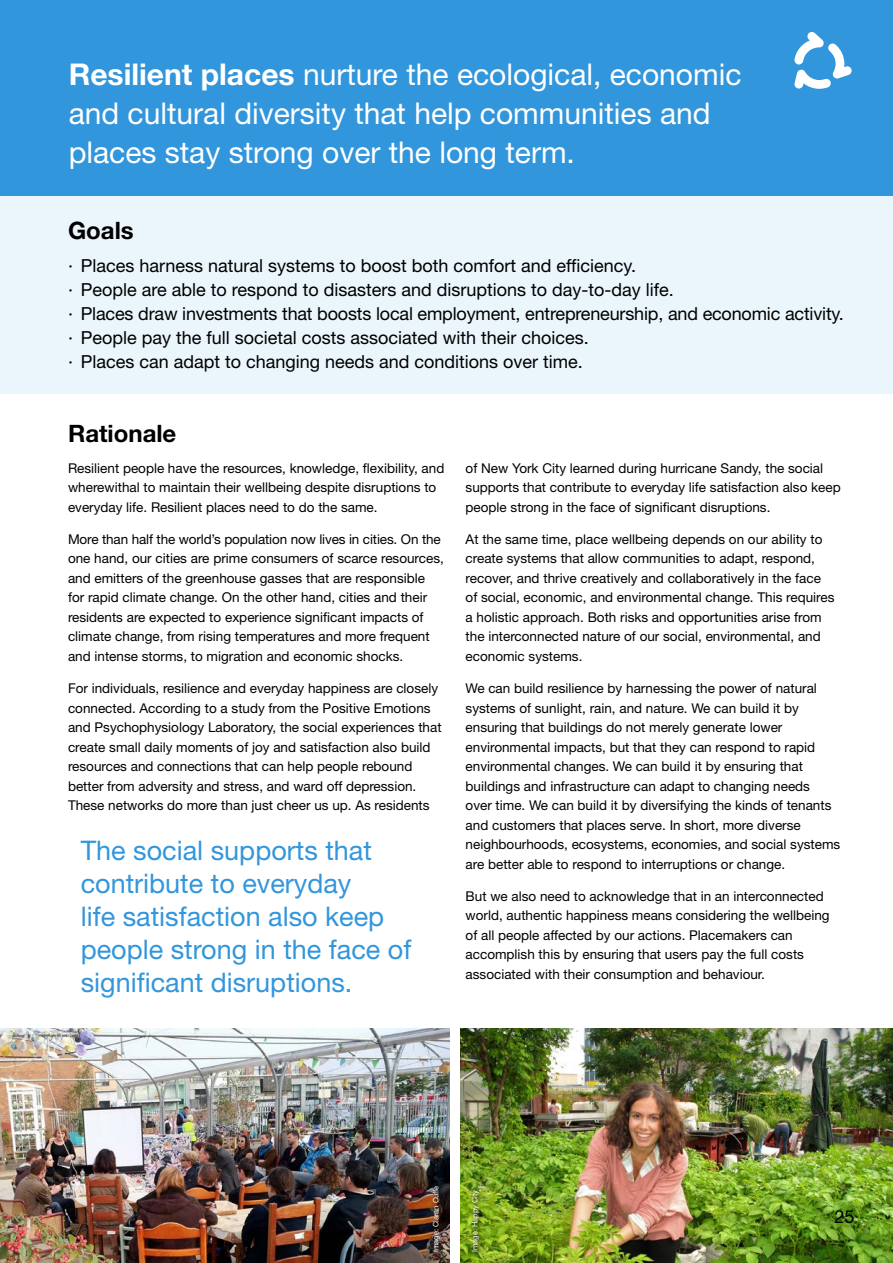
<style>
.page{position:relative;width:893px;height:1263px;background:#fff}
.page>*{position:absolute;margin:0;border:0;box-sizing:border-box;transform-origin:0 0}
.t1{font:30px/39px "Helvetica Neue LT Std";color:#fff}
.t2{font:27px/33px "Helvetica Neue LT Std";color:#3296dc}
.t3{font:700 24px "Helvetica Neue LT Std";color:#000}
.t4{font:18px/24px "Helvetica Neue LT Std";color:#000}
.t5{font:13.5px/19.5px "Helvetica Neue LT Std";color:#000}
.t6{font:7.5px "Helvetica Neue LT Std";color:#fff}
.s1{font-weight:700}
</style>
<div class="page">
<div style="left:0;top:196px;width:893px;height:197px;background:#ebf5fc"></div>
<div style="left:0;top:0;width:893px;height:196px;background:#3296dc"></div>
<svg style="left:794px;top:32px;width:58px;height:57px"></svg>
<img style="left:0;top:1029px;width:450px;height:234px">
<img style="left:460px;top:1029px;width:433px;height:234px">
<div style="left:431px;top:1183px;width:15px;height:75px;background:#000;opacity:.44"></div>
<div style="left:469px;top:1187px;width:16px;height:70px;background:#000;opacity:.44"></div>
<h1 class="t1" style="left:69px;top:55px;width:674px"><span class="s1">Resilient places</span> nurture the ecological, economic and cultural diversity that help communities and places stay strong over the long term.</h1>
<h3 class="t3" style="left:68px;top:215px;width:67px">Goals</h3>
<p class="t4" style="left:68px;top:253px;width:777px">· Places harness natural systems to boost both comfort and efficiency.<br>· People are able to respond to disasters and disruptions to day-to-day life.<br>· Places draw investments that boosts local employment, entrepreneurship, and economic activity. · People pay the full societal costs associated with their choices.<br>· Places can adapt to changing needs and conditions over time.</p>
<h3 class="t3" style="left:68px;top:419px;width:110px">Rationale</h3>
<p class="t5" style="left:68px;top:458px;width:378px">Resilient people have the resources, knowledge, flexibility, and wherewithal to maintain their wellbeing despite disruptions to everyday life. Resilient places need to do the same.</p>
<p class="t5" style="left:68px;top:529px;width:377px">More than half the world’s population now lives in cities. On the one hand, our cities are prime consumers of scarce resources, and emitters of the greenhouse gasses that are responsible for rapid climate change. On the other hand, cities and their residents are expected to experience significant impacts of climate change, from rising temperatures and more frequent and intense storms, to migration and economic shocks.</p>
<p class="t5" style="left:68px;top:678px;width:375px">For individuals, resilience and everyday happiness are closely connected. According to a study from the Positive Emotions and Psychophysiology Laboratory, the social experiences that create small daily moments of joy and satisfaction also build resources and connections that can help people rebound better from adversity and stress, and ward off depression.<br>These networks do more than just cheer us up. As residents</p>
<h2 class="t2" style="left:81px;top:834px;width:332px">The social supports that contribute to everyday<br>life satisfaction also keep people strong in the face of significant disruptions.</h2>
<p class="t5" style="left:466px;top:458px;width:377px">of New York City learned during hurricane Sandy, the social supports that contribute to everyday life satisfaction also keep people strong in the face of significant disruptions.</p>
<p class="t5" style="left:466px;top:529px;width:370px">At the same time, place wellbeing depends on our ability to create systems that allow communities to adapt, respond, recover, and thrive creatively and collaboratively in the face of social, economic, and environmental change. This requires a holistic approach. Both risks and opportunities arise from the interconnected nature of our social, environmental, and economic systems.</p>
<p class="t5" style="left:466px;top:678px;width:376px">We can build resilience by harnessing the power of natural systems of sunlight, rain, and nature. We can build it by ensuring that buildings do not merely generate lower environmental impacts, but that they can respond to rapid environmental changes. We can build it by ensuring that buildings and infrastructure can adapt to changing needs<br>over time. We can build it by diversifying the kinds of tenants and customers that places serve. In short, more diverse neighbourhoods, ecosystems, economies, and social systems are better able to respond to interruptions or change.</p>
<p class="t5" style="left:466px;top:886px;width:366px">But we also need to acknowledge that in an interconnected world, authentic happiness means considering the wellbeing of all people affected by our actions. Placemakers can accomplish this by ensuring that users pay the full costs associated with their consumption and behaviour.</p>
<p class="t6" style="left:431px;top:1252px;width:68px;rotate:-90deg">Image: Ciaran Cuffe</p>
<p class="t6" style="left:470px;top:1252px;width:64px;rotate:-90deg">Image: Happy City</p>
<h3 class="t4" style="left:834px;top:1204px;width:22px">25</h3>
</div>
